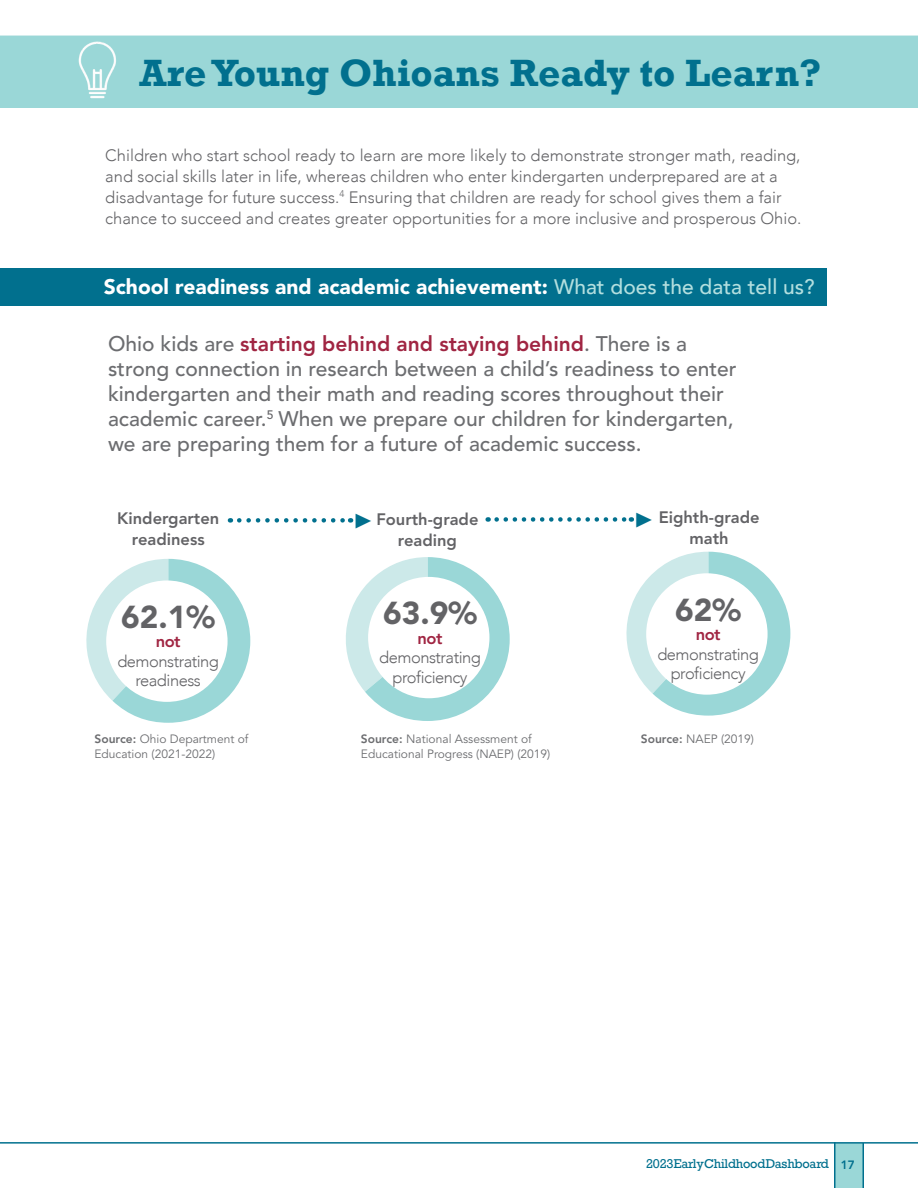
<style>
.page{position:relative;width:918px;height:1188px;background:#fff}
.page>*{position:absolute;margin:0;border:0;box-sizing:border-box;transform-origin:0 0}
.t1{font:700 39px "Rockwell";color:#01708e}
.t2{font:900 31.5px "Avenir LT Pro";color:#636366}
.t3{font:31.5px "Minion Pro";color:#01708e}
.t4{font:500 21px/25.2px "Avenir LT Pro";color:#6c6d70}
.t5{font:900 21px "Avenir LT Pro";color:#fff}
.t6{font:300 16.5px/21px "Avenir";color:#636366}
.t7{font:300 16.5px/19.5px "Avenir";letter-spacing:-.03em;color:#636366;text-align:center}
.t8{font:800 16.5px/21px "Avenir LT Pro";color:#636366;text-align:center}
.t9{font:12px/14.4px "Avenir LT Pro";color:#6c6d70}
.t10{font:12px "Rockwell";letter-spacing:-.02em;color:#01708e}
.s1{font-family:"Avenir";font-weight:500;color:#b3dfdf}
.s2{font-weight:800;color:#a02542}
.s3{font-family:"Avenir LT Pro";font-weight:800;color:#a02542}
.s4{font-weight:800}
.s5{font-family:"Avenir LT Pro";font-weight:800}
</style>
<div class="page">
<div style="left:835px;top:1143px;width:27px;height:45px;background:#9ad7d7"></div>
<hr style="left:834px;top:1142px;width:2px;height:46px;background:#01708e">
<hr style="left:862px;top:1143px;width:2px;height:45px;background:#01708e">
<hr style="left:0;top:1142px;width:918px;height:2px;background:#01708e">
<svg style="left:86px;top:559px;width:164px;height:164px"></svg>
<svg style="left:346px;top:557px;width:164px;height:164px"></svg>
<svg style="left:626px;top:552px;width:164px;height:164px"></svg>
<div style="left:106px;top:580px;width:122px;height:122px;background:#fff;border-radius:50%"></div>
<div style="left:368px;top:577px;width:121px;height:121px;background:#fff;border-radius:50%"></div>
<div style="left:646px;top:573px;width:122px;height:122px;background:#fff;border-radius:50%"></div>
<svg style="left:239px;top:518px;width:112px;height:5px"></svg>
<svg style="left:497px;top:517px;width:135px;height:5px"></svg>
<div style="left:0;top:36px;width:918px;height:72px;background:#9ad7d7"></div>
<img style="left:78px;top:41px;width:38px;height:58px">
<div style="left:0;top:268px;width:826px;height:37px;background:#01708e"></div>
<p class="t1" style="left:140px;top:50px;width:683px">Are Young Ohioans Ready to Learn?</p>
<p class="t6" style="left:105px;top:144px;width:698px">Children who start school ready to learn are more likely to demonstrate stronger math, reading, and social skills later in life, whereas children who enter kindergarten underprepared are at a disadvantage for future success.<sup>4</sup> Ensuring that children are ready for school gives them a fair chance to succeed and creates greater opportunities for a more inclusive and prosperous Ohio.</p>
<p class="t5" style="left:104px;top:274px;width:712px">School readiness and academic achievement: <span class="s1">What does the data tell us?</span></p>
<p class="t4" style="left:108px;top:331px;width:630px">Ohio kids are <span class="s2">starting behind and staying behind</span>. There is a strong connection in research between a child’s readiness to enter kindergarten and their math and reading scores throughout their academic career.<sup>5</sup> When we prepare our children for kindergarten, we are preparing them for a future of academic success.</p>
<p class="t8" style="left:117px;top:508px;width:104px">Kindergarten readiness</p>
<p class="t2" style="left:121px;top:598px;width:95px">62.1%</p>
<p class="t7" style="left:117px;top:632px;width:103px"><span class="s3">not </span>demonstrating readiness</p>
<p class="t9" style="left:94px;top:732px;width:155px"><span class="s4">Source:</span> Ohio Department of<br>Education (2021-2022)</p>
<p class="t8" style="left:376px;top:509px;width:104px">Fourth-grade reading</p>
<p class="t8" style="left:659px;top:507px;width:102px">Eighth-grade math</p>
<p class="t3" style="left:372px;top:544px;width:21px;rotate:-180deg">◀</p>
<p class="t3" style="left:653px;top:543px;width:21px;rotate:-180deg">◀</p>
<p class="t2" style="left:383px;top:594px;width:95px">63.9%</p>
<p class="t7" style="left:379px;top:628px;width:103px"><span class="s3">not </span>demonstrating proficiency</p>
<p class="t2" style="left:675px;top:590px;width:67px">62%</p>
<p class="t7" style="left:657px;top:625px;width:103px"><span class="s3">not </span>demonstrating proficiency</p>
<p class="t9" style="left:361px;top:732px;width:191px"><span class="s4">Source:</span> National Assessment of<br>Educational Progress (NAEP) (2019)</p>
<p class="t9" style="left:641px;top:732px;width:115px"><span class="s4">Source:</span> NAEP (2019)</p>
<p class="t10" style="left:646px;top:1156px;width:210px">2023 Early Childhood Dashboard <span class="s5">17</span></p>
</div>
